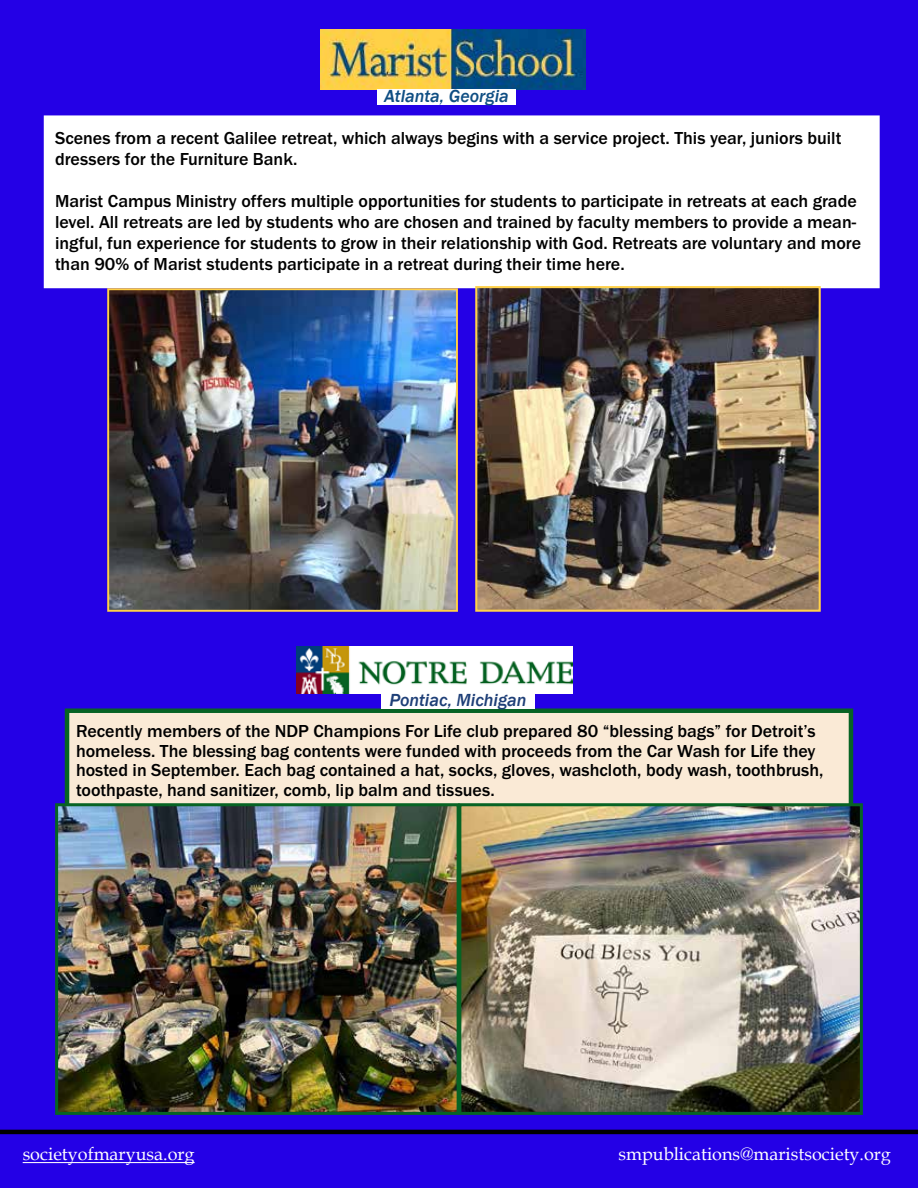
<style>
.page{position:relative;width:918px;height:1188px;background:#2400e6}
.page>*{position:absolute;margin:0;border:0;box-sizing:border-box;transform-origin:0 0}
.t1{font:500 18px/21px "Franklin Gothic URW";color:#000}
.t2{font:18px "Book Antiqua";color:#fff}
.t3{font:italic 500 18px "Franklin Gothic";color:#1e3f77}
.t4{font:italic 500 18px "Franklin Gothic";color:#0f4e83}
</style>
<div class="page">
<hr style="left:0;top:1130px;width:918px;height:4px;background:#000">
<hr style="left:23px;top:1162px;width:172px;height:1px;background:#fff">
<div style="left:46px;top:118px;width:831px;height:168px;background:#fff"></div>
<div style="left:44px;top:115px;width:836px;height:173px;border:4px solid #fff"></div>
<div style="left:67px;top:711px;width:784px;height:95px;background:#faead6"></div>
<div style="left:65px;top:708px;width:788px;height:100px;border:4px solid #076324"></div>
<img style="left:320px;top:29px;width:265px;height:61px">
<img style="left:110px;top:291px;width:345px;height:318px">
<div style="left:107px;top:288px;width:351px;height:324px;border:2px solid #ffd046"></div>
<img style="left:478px;top:289px;width:340px;height:320px">
<div style="left:475px;top:286px;width:346px;height:326px;border:2px solid #ffd149"></div>
<img style="left:296px;top:647px;width:277px;height:46px">
<div style="left:377px;top:90px;width:139px;height:15px;background:#fff"></div>
<div style="left:381px;top:693px;width:154px;height:15px;background:#fff"></div>
<img style="left:59px;top:807px;width:397px;height:304px">
<div style="left:55px;top:803px;width:405px;height:312px;border:3px solid #076324"></div>
<img style="left:462px;top:807px;width:397px;height:304px">
<div style="left:458px;top:803px;width:405px;height:312px;border:3px solid #076324"></div>
<p class="t4" style="left:384px;top:85px;width:126px">Atlanta, Georgia</p>
<p class="t1" style="left:55px;top:127px;width:788px">Scenes from a recent Galilee retreat, which always begins with a service project. This year, juniors built dressers for the Furniture Bank.</p>
<p class="t1" style="left:55px;top:190px;width:808px">Marist Campus Ministry offers multiple opportunities for students to participate in retreats at each grade level. All retreats are led by students who are chosen and trained by faculty members to provide a mean&shy;ingful, fun experience for students to grow in their relationship with God. Retreats are voluntary and more than 90% of Marist students participate in a retreat during their time here.</p>
<p class="t3" style="left:389px;top:689px;width:139px">Pontiac, Michigan</p>
<p class="t1" style="left:76px;top:721px;width:749px;line-height:19.5px">Recently members of the NDP Champions For Life club prepared 80 “blessing bags” for Detroit’s homeless. The blessing bag contents were funded with proceeds from the Car Wash for Life they hosted in September. Each bag contained a hat, socks, gloves, washcloth, body wash, toothbrush, toothpaste, hand sanitizer, comb, lip balm and tissues.</p>
<p class="t2" style="left:23px;top:1142px;width:173px">societyofmaryusa.org</p>
<p class="t2" style="left:619px;top:1141px;width:274px">smpublications@maristsociety.org</p>
</div>
